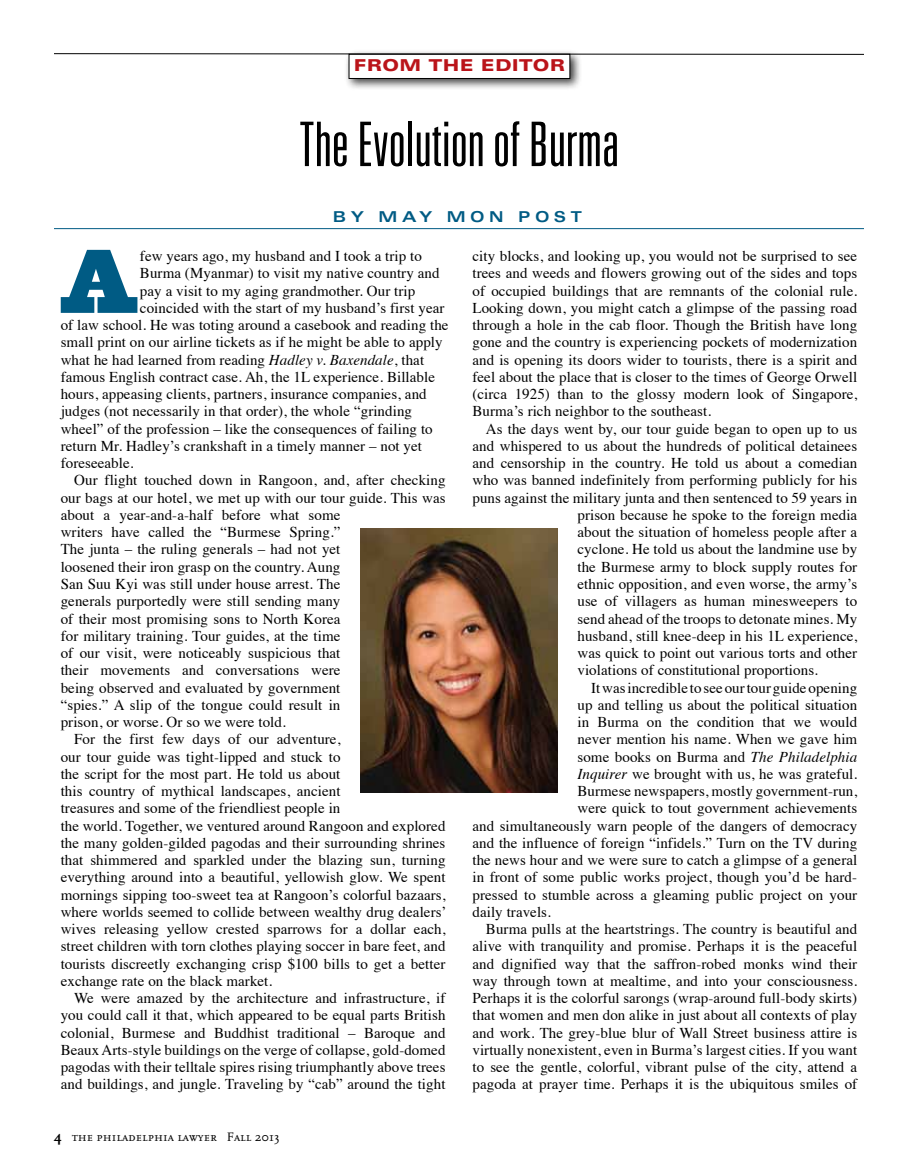
<style>
.page{position:relative;width:918px;height:1175px;background:#fff}
.page>*{position:absolute;margin:0;border:0;box-sizing:border-box;transform-origin:0 0}
.t1{font:900 84px "Egiziano Classic Antique";color:#005b84}
.t2{font:300 ultra-condensed 61.5px "Univers LT Std";color:#000}
.t3{font:900 expanded 16.35px "Univers LT Std";letter-spacing:.02em;color:#ba141a;scale:1.05 1}
.t4{font:15px/17.2px "Times";letter-spacing:.005em;color:#000;text-align:justify}
.t5{font:700 expanded 15px "Univers LT Std";letter-spacing:.3em;color:#005b84}
.t6{font:12.75px "Scala Caps";letter-spacing:.005em;color:#000}
.s1{font-style:italic}
.s2{font-family:"Scala";font-weight:700;font-size:15px}
</style>
<div class="page">
<div style="left:344px;top:50px;width:238px;height:41px;background:#000;opacity:.75"></div>
<hr style="left:54px;top:228px;width:810px;height:1px;background:#005b84">
<svg style="left:54px;top:53px;width:810px;height:26px"></svg>
<img style="left:361px;top:528px;width:196px;height:264px">
<p class="t3" style="left:354px;top:56px;width:203px">FROM THE EDITOR</p>
<h2 class="t2" style="left:299px;top:112px;width:322px">The Evolution of Burma</h2>
<p class="t5" style="left:333px;top:208px;width:236px">BY MAY MON POST</p>
<h1 class="t1" style="left:61px;top:245px;width:80px">A</h1>
<p class="t4" style="left:140px;top:246px;width:284px">few years ago, my husband and I took a trip to</p>
<p class="t4" style="left:140px;top:263px;width:301px">Burma (Myanmar) to visit my native country and</p>
<p class="t4" style="left:140px;top:281px;width:277px">pay a visit to my aging grandmother. Our trip</p>
<p class="t4" style="left:140px;top:298px;width:306px">coincided with the start of my husband’s first year</p>
<p class="t4" style="left:61px;top:315px;width:389px">of law school. He was toting around a casebook and reading the</p>
<p class="t4" style="left:61px;top:332px;width:383px">small print on our airline tickets as if he might be able to apply</p>
<p class="t4" style="left:61px;top:350px;width:365px">what he had learned from reading <span class="s1">Hadley v. Baxendale</span>, that</p>
<p class="t4" style="left:61px;top:367px;width:376px">famous English contract case. Ah, the 1L experience. Billable</p>
<p class="t4" style="left:61px;top:384px;width:368px">hours, appeasing clients, partners, insurance companies, and</p>
<p class="t4" style="left:61px;top:401px;width:353px">judges (not necessarily in that order), the whole “grinding</p>
<p class="t4" style="left:61px;top:419px;width:373px">wheel” of the profession – like the consequences of failing to</p>
<p class="t4" style="left:61px;top:436px;width:363px">return Mr. Hadley’s crankshaft in a timely manner – not yet</p>
<p class="t4" style="left:61px;top:453px;width:74px">foreseeable.</p>
<p class="t4" style="left:74px;top:470px;width:373px">Our flight touched down in Rangoon, and, after checking</p>
<p class="t4" style="left:61px;top:488px;width:386px">our bags at our hotel, we met up with our tour guide. This was</p>
<p class="t4" style="left:61px;top:505px;width:281px">about a year-and-a-half before what some</p>
<p class="t4" style="left:61px;top:522px;width:281px">writers have called the “Burmese Spring.”</p>
<p class="t4" style="left:61px;top:539px;width:281px">The junta – the ruling generals – had not yet</p>
<p class="t4" style="left:61px;top:557px;width:281px">loosened their iron grasp on the country. Aung</p>
<p class="t4" style="left:61px;top:574px;width:281px">San Suu Kyi was still under house arrest. The</p>
<p class="t4" style="left:61px;top:591px;width:281px">generals purportedly were still sending many</p>
<p class="t4" style="left:61px;top:608px;width:281px">of their most promising sons to North Korea</p>
<p class="t4" style="left:61px;top:626px;width:281px">for military training. Tour guides, at the time</p>
<p class="t4" style="left:61px;top:643px;width:281px">of our visit, were noticeably suspicious that</p>
<p class="t4" style="left:61px;top:660px;width:281px">their movements and conversations were</p>
<p class="t4" style="left:61px;top:677px;width:281px">being observed and evaluated by government</p>
<p class="t4" style="left:61px;top:695px;width:281px">“spies.” A slip of the tongue could result in</p>
<p class="t4" style="left:61px;top:712px;width:227px">prison, or worse. Or so we were told.</p>
<p class="t4" style="left:74px;top:729px;width:268px">For the first few days of our adventure,</p>
<p class="t4" style="left:61px;top:746px;width:281px">our tour guide was tight-lipped and stuck to</p>
<p class="t4" style="left:61px;top:764px;width:281px">the script for the most part. He told us about</p>
<p class="t4" style="left:61px;top:781px;width:281px">this country of mythical landscapes, ancient</p>
<p class="t4" style="left:61px;top:798px;width:281px">treasures and some of the friendliest people in</p>
<p class="t4" style="left:61px;top:815px;width:386px">the world. Together, we ventured around Rangoon and explored</p>
<p class="t4" style="left:61px;top:833px;width:386px">the many golden-gilded pagodas and their surrounding shrines</p>
<p class="t4" style="left:61px;top:850px;width:386px">that shimmered and sparkled under the blazing sun, turning</p>
<p class="t4" style="left:61px;top:867px;width:386px">everything around into a beautiful, yellowish glow. We spent</p>
<p class="t4" style="left:61px;top:884px;width:386px">mornings sipping too-sweet tea at Rangoon’s colorful bazaars,</p>
<p class="t4" style="left:61px;top:902px;width:387px">where worlds seemed to collide between wealthy drug dealers’</p>
<p class="t4" style="left:61px;top:919px;width:386px">wives releasing yellow crested sparrows for a dollar each,</p>
<p class="t4" style="left:61px;top:936px;width:386px">street children with torn clothes playing soccer in bare feet, and</p>
<p class="t4" style="left:61px;top:953px;width:386px">tourists discreetly exchanging crisp $100 bills to get a better</p>
<p class="t4" style="left:61px;top:971px;width:213px">exchange rate on the black market.</p>
<p class="t4" style="left:74px;top:988px;width:373px">We were amazed by the architecture and infrastructure, if</p>
<p class="t4" style="left:61px;top:1005px;width:386px">you could call it that, which appeared to be equal parts British</p>
<p class="t4" style="left:61px;top:1022px;width:386px">colonial, Burmese and Buddhist traditional – Baroque and</p>
<p class="t4" style="left:61px;top:1040px;width:386px">Beaux Arts-style buildings on the verge of collapse, gold-domed</p>
<p class="t4" style="left:61px;top:1057px;width:386px">pagodas with their telltale spires rising triumphantly above trees</p>
<p class="t4" style="left:61px;top:1074px;width:386px">and buildings, and jungle. Traveling by “cab” around the tight</p>
<p class="t6" style="left:54px;top:1130px;width:227px"><span class="s2">4</span> the philadelphia lawyer Fall 2013</p>
<p class="t4" style="left:472px;top:246px;width:386px">city blocks, and looking up, you would not be surprised to see trees and weeds and flowers growing out of the sides and tops of occupied buildings that are remnants of the colonial rule.<br>Looking down, you might catch a glimpse of the passing road through a hole in the cab floor. Though the British have long gone and the country is experiencing pockets of modernization and is opening its doors wider to tourists, there is a spirit and feel about the place that is closer to the times of George Orwell (circa 1925) than to the glossy modern look of Singapore, Burma’s rich neighbor to the southeast.</p>
<p class="t4" style="left:486px;top:419px;width:373px">As the days went by, our tour guide began to open up to us</p>
<p class="t4" style="left:472px;top:436px;width:386px">and whispered to us about the hundreds of political detainees</p>
<p class="t4" style="left:472px;top:453px;width:386px">and censorship in the country. He told us about a comedian</p>
<p class="t4" style="left:472px;top:470px;width:386px">who was banned indefinitely from performing publicly for his</p>
<p class="t4" style="left:472px;top:488px;width:386px">puns against the military junta and then sentenced to 59 years in</p>
<p class="t4" style="left:578px;top:505px;width:281px">prison because he spoke to the foreign media</p>
<p class="t4" style="left:578px;top:522px;width:281px">about the situation of homeless people after a</p>
<p class="t4" style="left:578px;top:539px;width:281px">cyclone. He told us about the landmine use by</p>
<p class="t4" style="left:578px;top:557px;width:281px">the Burmese army to block supply routes for</p>
<p class="t4" style="left:578px;top:574px;width:281px">ethnic opposition, and even worse, the army’s</p>
<p class="t4" style="left:578px;top:591px;width:281px">use of villagers as human minesweepers to</p>
<p class="t4" style="left:578px;top:608px;width:281px">send ahead of the troops to detonate mines. My</p>
<p class="t4" style="left:578px;top:626px;width:281px">husband, still knee-deep in his 1L experience,</p>
<p class="t4" style="left:578px;top:643px;width:281px">was quick to point out various torts and other</p>
<p class="t4" style="left:578px;top:660px;width:242px">violations of constitutional proportions.</p>
<p class="t4" style="left:591px;top:677px;width:268px">It was incredible to see our tour guide opening</p>
<p class="t4" style="left:578px;top:695px;width:281px">up and telling us about the political situation</p>
<p class="t4" style="left:578px;top:712px;width:281px">in Burma on the condition that we would</p>
<p class="t4" style="left:578px;top:729px;width:281px">never mention his name. When we gave him</p>
<p class="t4" style="left:578px;top:746px;width:281px">some books on Burma and <span class="s1">The Philadelphia</span></p>
<p class="t4" style="left:578px;top:764px;width:281px"><span class="s1">Inquirer</span> we brought with us, he was grateful.</p>
<p class="t4" style="left:578px;top:781px;width:281px">Burmese newspapers, mostly government-run,</p>
<p class="t4" style="left:578px;top:798px;width:281px">were quick to tout government achievements</p>
<p class="t4" style="left:472px;top:815px;width:386px">and simultaneously warn people of the dangers of democracy</p>
<p class="t4" style="left:472px;top:833px;width:386px">and the influence of foreign “infidels.” Turn on the TV during</p>
<p class="t4" style="left:472px;top:850px;width:386px">the news hour and we were sure to catch a glimpse of a general</p>
<p class="t4" style="left:472px;top:867px;width:386px">in front of some public works project, though you’d be hard-</p>
<p class="t4" style="left:472px;top:884px;width:386px">pressed to stumble across a gleaming public project on your</p>
<p class="t4" style="left:472px;top:902px;width:80px">daily travels.</p>
<p class="t4" style="left:486px;top:919px;width:373px">Burma pulls at the heartstrings. The country is beautiful and</p>
<p class="t4" style="left:472px;top:936px;width:386px">alive with tranquility and promise. Perhaps it is the peaceful</p>
<p class="t4" style="left:472px;top:953px;width:386px">and dignified way that the saffron-robed monks wind their</p>
<p class="t4" style="left:472px;top:971px;width:386px">way through town at mealtime, and into your consciousness.</p>
<p class="t4" style="left:472px;top:988px;width:386px">Perhaps it is the colorful sarongs (wrap-around full-body skirts)</p>
<p class="t4" style="left:472px;top:1005px;width:386px">that women and men don alike in just about all contexts of play</p>
<p class="t4" style="left:472px;top:1022px;width:386px">and work. The grey-blue blur of Wall Street business attire is</p>
<p class="t4" style="left:472px;top:1040px;width:386px">virtually nonexistent, even in Burma’s largest cities. If you want</p>
<p class="t4" style="left:472px;top:1057px;width:386px">to see the gentle, colorful, vibrant pulse of the city, attend a</p>
<p class="t4" style="left:472px;top:1074px;width:386px">pagoda at prayer time. Perhaps it is the ubiquitous smiles of</p>
</div>
